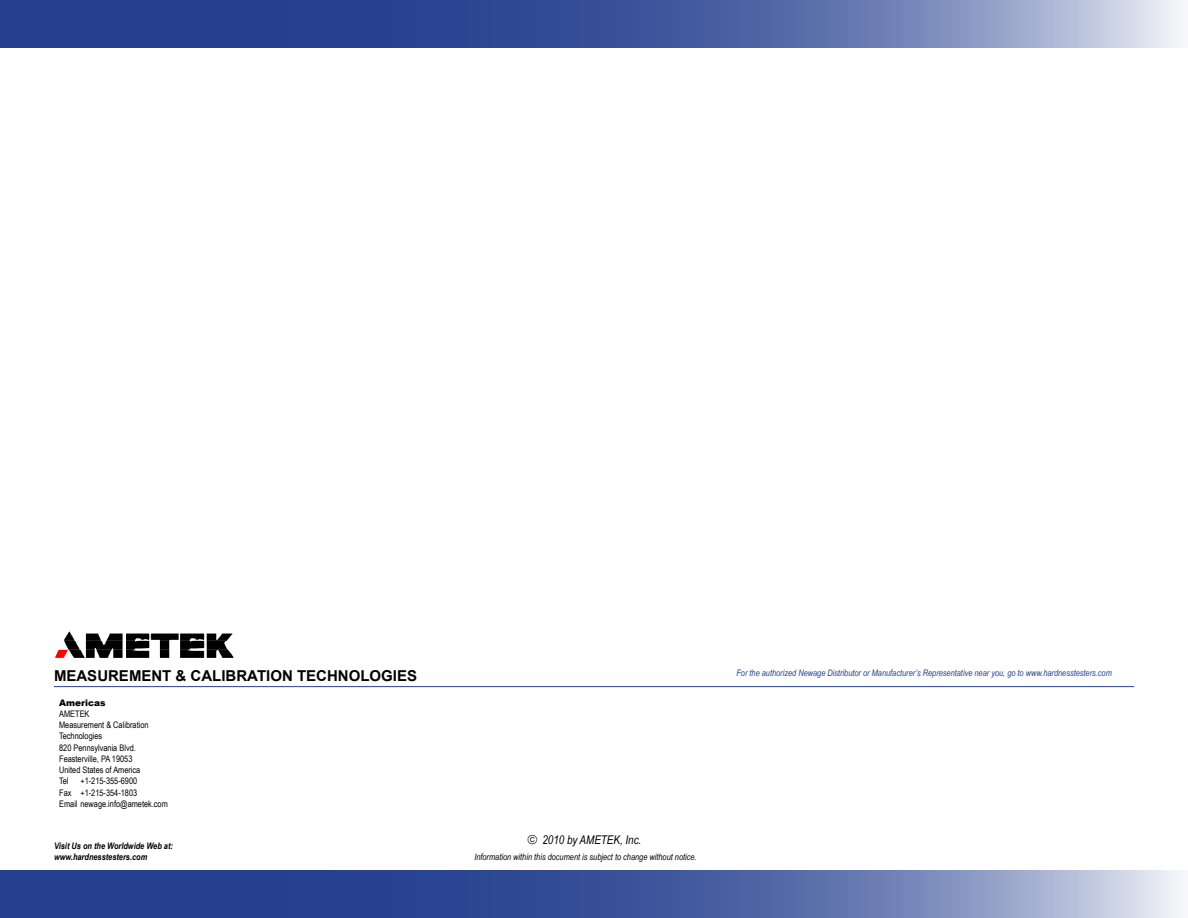
<style>
.page{position:relative;width:1188px;height:918px;background:#fff}
.page>*{position:absolute;margin:0;border:0;box-sizing:border-box;transform-origin:0 0}
.t1{font:700 15px "Arial";color:#000}
.t2{font:italic 12px "Arial Narrow";color:#000}
.t3{font:9px/11.2px "Arial Narrow";color:#000}
.t4{font:italic 9px "Arial Narrow";color:#25408f}
.t5{font:italic 9px "Arial Narrow";color:#000}
.t6{font:italic 700 9px/10.8px "Arial Narrow";color:#000}
.t7{font:900 9px "Arial";color:#000}
</style>
<div class="page">
<svg style="left:0;top:0;width:1179px;height:47px;background:#5166a5"></svg>
<svg style="left:0;top:871px;width:1179px;height:47px;background:#5166a5"></svg>
<img style="left:55px;top:650px;width:179px;height:8px">
<img style="left:59px;top:641px;width:169px;height:9px">
<img style="left:64px;top:632px;width:169px;height:9px">
<hr style="left:54px;top:686px;width:1080px;height:1px;background:#25408f">
<h1 class="t1" style="left:54px;top:666px;width:365px">MEASUREMENT &amp; CALIBRATION TECHNOLOGIES</h1>
<p class="t4" style="left:736px;top:667px;width:377px">For the authorized Newage Distributor or Manufacturer’s Representative near you, go to www.hardnesstesters.com</p>
<p class="t7" style="left:59px;top:696px;width:48px">Americas</p>
<p class="t3" style="left:59px;top:708px;width:91px">AMETEK<br>Measurement &amp; Calibration<br>Technologies<br>820 Pennsylvania Blvd.<br>Feasterville, PA 19053<br>United States of America<br>Tel</p>
<p class="t3" style="left:59px;top:775px;width:110px;text-indent:21px">+1-215-355-6900<br>Fax +1-215-354-1803<br>Email newage.info@ametek.com</p>
<h2 class="t2" style="left:542px;top:832px;width:100px">2010 by AMETEK, Inc.</h2>
<p class="t6" style="left:54px;top:840px;width:120px">Visit Us on the Worldwide Web at: www.hardnesstesters.com</p>
<p class="t5" style="left:474px;top:850px;width:224px">Information within this document is subject to change without notice.</p>
</div>
